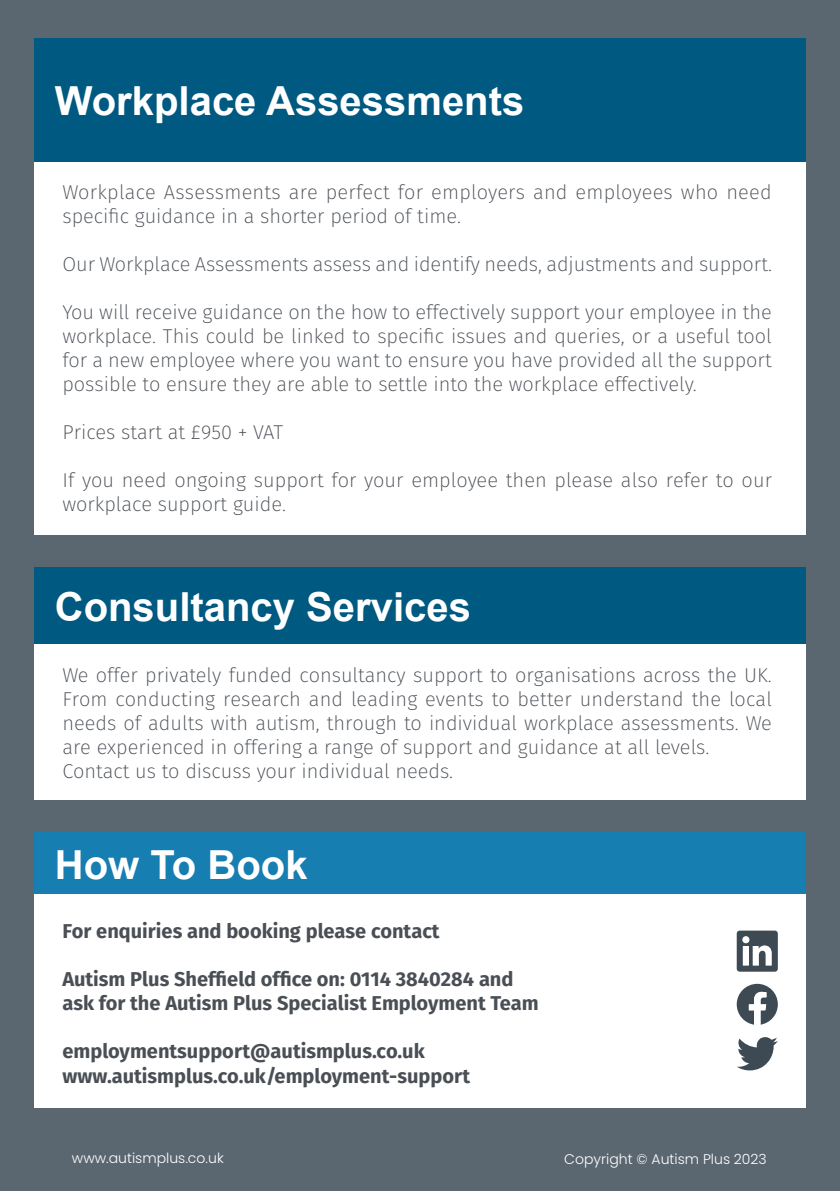
<style>
.page{position:relative;width:840px;height:1191px;background:#fff}
.page>*{position:absolute;margin:0;border:0;box-sizing:border-box;transform-origin:0 0}
.Paragraph_Style_1{font:700 40px "Arial";color:#fff}
.Para_1{font:200 20px/24px "Fira Sans";color:#4a4f55}
.Para_1-2{font:700 20px "Fira Sans";color:#4a4f55}
.Numéro_de_page_de_gabarit_-_Centré{font:300 14px "Poppins";color:#fff}
</style>
<div class="page">
<div style="left:0;top:0;width:839px;height:1191px;background:#5a6670"></div>
<div style="left:35px;top:39px;width:770px;height:123px;background:#005980"></div>
<div style="left:35px;top:162px;width:770px;height:372px;background:#fff"></div>
<div style="left:35px;top:567px;width:770px;height:77px;background:#005980"></div>
<div style="left:35px;top:644px;width:770px;height:156px;background:#fff"></div>
<div style="left:35px;top:832px;width:770px;height:61px;background:#177eb1"></div>
<div style="left:35px;top:893px;width:770px;height:214px;background:#fff"></div>
<svg style="left:736px;top:930px;width:41px;height:41px"></svg>
<svg style="left:736px;top:983px;width:41px;height:42px"></svg>
<svg style="left:737px;top:1037px;width:40px;height:33px"></svg>
<p class="Paragraph_Style_1" style="left:55px;top:72px;width:471px">Workplace Assessments</p>
<p class="Para_1" style="left:62px;top:180px;width:710px">Workplace Assessments are perfect for employers and employees who need specific guidance in a shorter period of time.</p>
<p class="Para_1" style="left:62px;top:252px;width:710px">Our Workplace Assessments assess and identify needs, adjustments and support.</p>
<p class="Para_1" style="left:62px;top:300px;width:710px;text-align:justify">You will receive guidance on the how to effectively support your employee in the workplace. This could be linked to specific issues and queries, or a useful tool for a new employee where you want to ensure you have provided all the support possible to ensure they are able to settle into the workplace effectively.</p>
<p class="Para_1" style="left:62px;top:420px;width:222px">Prices start at £950 + VAT</p>
<p class="Para_1" style="left:62px;top:468px;width:710px">If you need ongoing support for your employee then please also refer to our workplace support guide.</p>
<p class="Paragraph_Style_1" style="left:55px;top:578px;width:417px">Consultancy Services</p>
<p class="Para_1" style="left:62px;top:662px;width:710px;text-align:justify">We offer privately funded consultancy support to organisations across the UK.<br>From conducting research and leading events to better understand the local needs of adults with autism, through to individual workplace assessments. We are experienced in offering a range of support and guidance at all levels.</p>
<p class="Para_1" style="left:62px;top:758px;width:392px">Contact us to discuss your individual needs.</p>
<p class="Paragraph_Style_1" style="left:55px;top:836px;width:254px">How To Book</p>
<p class="Para_1-2" style="left:62px;top:914px;width:378px">For enquiries and booking please contact</p>
<p class="Para_1-2" style="left:62px;top:962px;width:452px">Autism Plus Sheffield office on: 0114 3840284 and</p>
<p class="Para_1-2" style="left:62px;top:986px;width:477px">ask for the Autism Plus Specialist Employment Team</p>
<p class="Para_1-2" style="left:62px;top:1034px;width:363px">employmentsupport@autismplus.co.uk</p>
<p class="Para_1-2" style="left:62px;top:1059px;width:409px">www.autismplus.co.uk/employment-support</p>
<p class="Numéro_de_page_de_gabarit_-_Centré" style="left:72px;top:1150px;width:153px">www.autismplus.co.uk</p>
<p class="Numéro_de_page_de_gabarit_-_Centré" style="left:564px;top:1151px;width:204px">Copyright © Autism Plus 2023</p>
</div>
